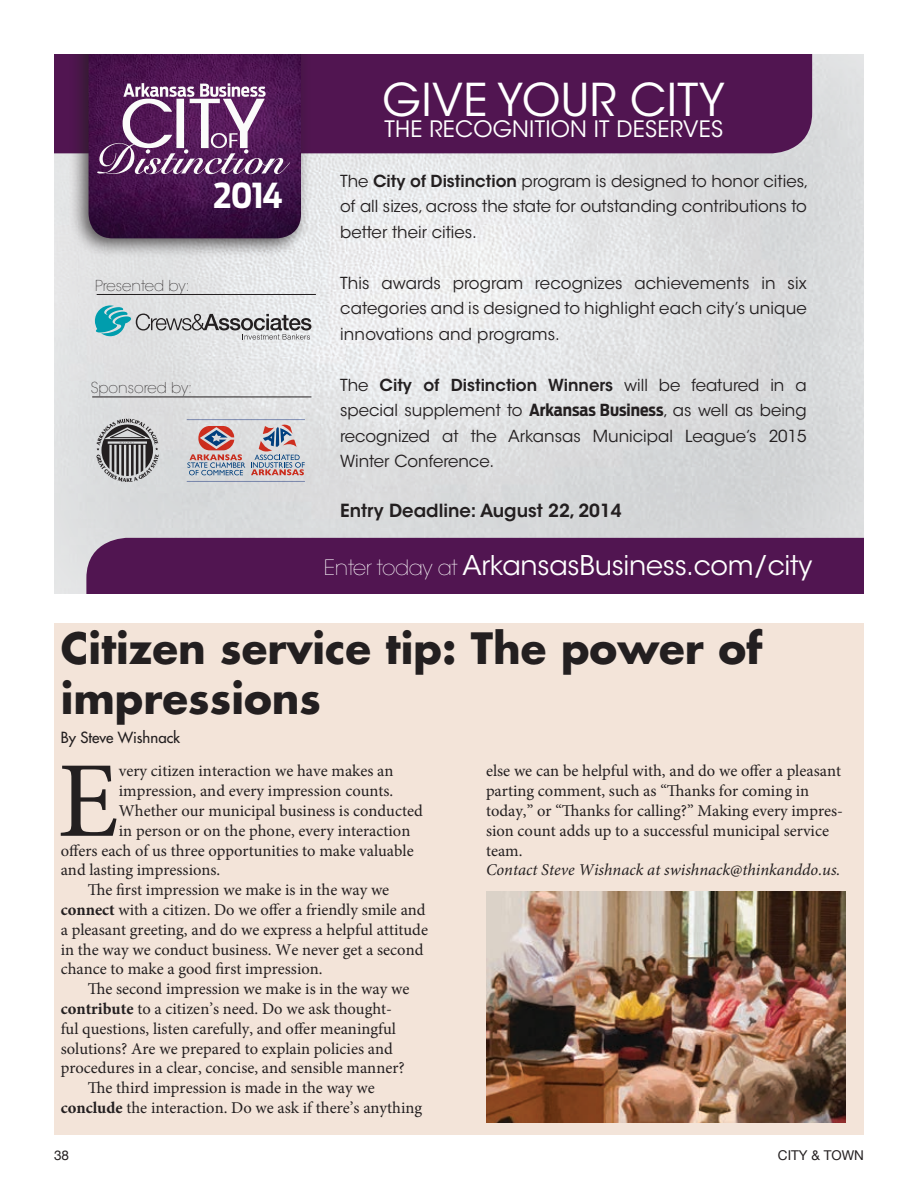
<style>
.page{position:relative;width:918px;height:1188px;background:#fff}
.page>*{position:absolute;margin:0;border:0;box-sizing:border-box;transform-origin:0 0}
.t1{font:107.85px "Minion Pro";color:#231f20}
.t2{font:45px "ITC Avant Garde Std";letter-spacing:.01em;color:#fff}
.t3{font:700 42px/50.4px "Futura";color:#231f20}
.t4{font:700 34.2px "Antenna Cond";color:#fff}
.t5{font:27px "ITC Avant Garde Std";letter-spacing:-.01em;color:#fff}
.t6{font:22.5px "ITC Avant Garde Std";letter-spacing:.01em;color:#fff}
.t7{font:600 18px "ITC Avant Garde Std";color:#231f20}
.t8{font:16.5px/19.8px "Minion Pro";color:#231f20}
.t9{font:16.5px/25.5px "ITC Avant Garde Std";color:#231f20;text-align:justify}
.t10{font:italic 16.5px "Minion Pro";color:#231f20}
.t11{font:200 15px "ITC Avant Garde Std";color:#231f20}
.t12{font:15px "Futura";color:#231f20}
.t13{font:13.5px "Helvetica Neue";color:#231f20}
.s1{font-weight:600}
.s2{font-family:"Antenna Cond";font-weight:700}
.s3{font-weight:200;font-size:21px}
.s4{font-weight:700}
</style>
<div class="page">
<div style="left:54px;top:54px;width:810px;height:540px;background:#fff;opacity:.75"></div>
<div style="left:54px;top:54px;width:758px;height:99px;background:#511551"></div>
<div style="left:86px;top:538px;width:778px;height:56px;background:#511551"></div>
<div style="left:69px;top:54px;width:243px;height:204px;background:#231f20;opacity:.75"></div>
<img style="left:89px;top:54px;width:212px;height:184px">
<svg style="left:97px;top:83px;width:193px;height:91px"></svg>
<svg style="left:97px;top:419px;width:62px;height:63px;background:#8f8e8f"></svg>
<svg style="left:95px;top:305px;width:216px;height:35px;background:#b3c1c4"></svg>
<hr style="left:97px;top:294px;width:219px;height:1px;background:#231f20">
<hr style="left:92px;top:397px;width:219px;height:1px;background:#231f20">
<svg style="left:187px;top:426px;width:58px;height:49px;background:#bca5aa"></svg>
<hr style="left:187px;top:419px;width:118px;height:1px;background:#8e9dc8">
<hr style="left:187px;top:481px;width:118px;height:1px;background:#8e9dc8">
<svg style="left:251px;top:424px;width:54px;height:51px;background:#bbb1b9"></svg>
<div style="left:54px;top:623px;width:810px;height:512px;background:#f3e4d9"></div>
<img style="left:486px;top:891px;width:360px;height:232px">
<h3 class="t4" style="left:214px;top:175px;width:71px">2014</h3>
<p class="t11" style="left:95px;top:276px;width:96px">Presented by:</p>
<p class="t11" style="left:91px;top:379px;width:103px">Sponsored by:</p>
<h2 class="t2" style="left:383px;top:73px;width:344px">Give Your CiTY</h2>
<h3 class="t6" style="left:384px;top:116px;width:340px">The reCoGniTion iT Deserves</h3>
<p class="t9" style="left:340px;top:168px;width:470px">The <span class="s1">City of Distinction</span> program is designed to honor cities, of all sizes, across the state for outstanding contributions to better their cities.</p>
<p class="t9" style="left:340px;top:270px;width:468px">This awards program recognizes achievements in six categories and is designed to highlight each city’s unique innovations and programs.</p>
<p class="t9" style="left:340px;top:372px;width:468px">The <span class="s1">City of Distinction Winners</span> will be featured in a special supplement to <span class="s2">Arkansas Business</span>, as well as being recognized at the Arkansas Municipal League’s 2015<br>Winter Conference.</p>
<p class="t7" style="left:340px;top:499px;width:283px">Entry Deadline: August 22, 2014</p>
<h3 class="t5" style="left:324px;top:549px;width:490px"><span class="s3">Enter today at</span> ArkansasBusiness.com/city</h3>
<h3 class="t3" style="left:61px;top:622px;width:703px">Citizen service tip: The power of impressions</h3>
<p class="t12" style="left:61px;top:728px;width:121px">By Steve Wishnack</p>
<h1 class="t1" style="left:58px;top:729px;width:63px">E</h1>
<p class="t8" style="left:119px;top:761px;width:276px">very citizen interaction we have makes an</p>
<p class="t8" style="left:486px;top:761px;width:359px">else we can be helpful with, and do we offer a pleasant parting comment, such as “Thanks for coming in today,” or “Thanks for calling?” Making every impres&shy;sion count adds up to a successful municipal service team.</p>
<p class="t10" style="left:486px;top:859px;width:354px">Contact Steve Wishnack at swishnack@thinkanddo.us.</p>
<p class="t8" style="left:119px;top:781px;width:276px">impression, and every impression counts.</p>
<p class="t8" style="left:119px;top:801px;width:305px">Whether our municipal business is conducted</p>
<p class="t8" style="left:119px;top:821px;width:293px">in person or on the phone, every interaction</p>
<p class="t8" style="left:61px;top:841px;width:355px">offers each of us three opportunities to make valuable</p>
<p class="t8" style="left:61px;top:860px;width:161px">and lasting impressions.</p>
<p class="t8" style="left:88px;top:880px;width:303px">The first impression we make is in the way we</p>
<p class="t8" style="left:61px;top:900px;width:366px"><span class="s4">connect</span> with a citizen. Do we offer a friendly smile and</p>
<p class="t8" style="left:61px;top:920px;width:369px">a pleasant greeting, and do we express a helpful attitude</p>
<p class="t8" style="left:61px;top:940px;width:364px">in the way we conduct business. We never get a second</p>
<p class="t8" style="left:61px;top:959px;width:263px">chance to make a good first impression.</p>
<p class="t8" style="left:88px;top:979px;width:323px">The second impression we make is in the way we</p>
<p class="t8" style="left:61px;top:999px;width:333px"><span class="s4">contribute</span> to a citizen’s need. Do we ask thought-</p>
<p class="t8" style="left:61px;top:1019px;width:337px">ful questions, listen carefully, and offer meaningful</p>
<p class="t8" style="left:61px;top:1039px;width:334px">solutions? Are we prepared to explain policies and</p>
<p class="t8" style="left:61px;top:1058px;width:346px">procedures in a clear, concise, and sensible manner?</p>
<p class="t8" style="left:88px;top:1078px;width:289px">The third impression is made in the way we</p>
<p class="t8" style="left:61px;top:1098px;width:363px"><span class="s4">conclude</span> the interaction. Do we ask if there’s anything</p>
<p class="t13" style="left:54px;top:1148px;width:17px">38</p>
<p class="t13" style="left:778px;top:1148px;width:88px">CITY &amp; TOWN</p>
</div>
